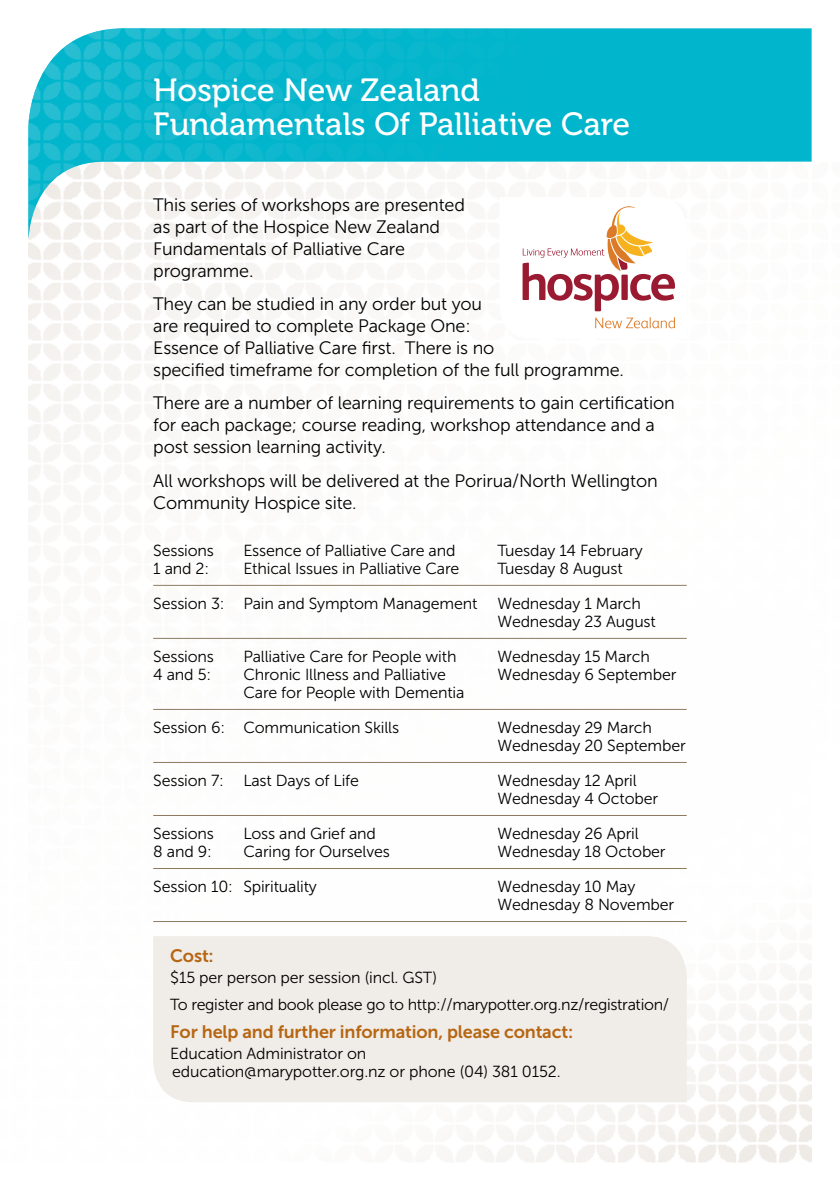
<style>
.page{position:relative;width:840px;height:1191px;background:#fff}
.page>*{position:absolute;margin:0;border:0;box-sizing:border-box;transform-origin:0 0}
.t1{font:32px/34px "Museo 500";color:#fff}
.t2{font:18px/22px "Museo Sans 300";letter-spacing:-.01em;color:#000}
.t3{font:18px "Museo Sans 700";letter-spacing:-.01em;color:#b66612}
.t4{font:16px/18px "Museo Sans 300";letter-spacing:-.01em;color:#000}
</style>
<div class="page">
<img style="left:28px;top:28px;width:783px;height:212px">
<img style="left:28px;top:610px;width:783px;height:552px">
<div style="left:153px;top:936px;width:533px;height:166px;background:#f0ece7"></div>
<hr style="left:153px;top:585px;width:533px;height:1px;background:#8d7b60">
<hr style="left:153px;top:638px;width:533px;height:1px;background:#8d7b60">
<hr style="left:153px;top:709px;width:533px;height:1px;background:#8d7b60">
<hr style="left:153px;top:762px;width:533px;height:1px;background:#8d7b60">
<hr style="left:153px;top:815px;width:533px;height:1px;background:#8d7b60">
<hr style="left:153px;top:868px;width:533px;height:1px;background:#8d7b60">
<hr style="left:153px;top:921px;width:533px;height:1px;background:#8d7b60">
<svg style="left:499px;top:197px;width:187px;height:141px"></svg>
<h1 class="t1" style="left:153px;top:73px;width:478px">Hospice New Zealand<br>Fundamentals Of Palliative Care</h1>
<p class="t2" style="left:153px;top:193px;width:313px">This series of workshops are presented as part of the Hospice New Zealand<br>Fundamentals of Palliative Care programme.</p>
<p class="t2" style="left:153px;top:293px;width:472px">They can be studied in any order but you<br>are required to complete Package One:<br>Essence of Palliative Care first. There is no<br>specified timeframe for completion of the full programme.</p>
<p class="t2" style="left:153px;top:392px;width:523px">There are a number of learning requirements to gain certification for each package; course reading, workshop attendance and a post session learning activity.</p>
<p class="t2" style="left:153px;top:469px;width:505px">All workshops will be delivered at the Porirua/North Wellington<br>Community Hospice site.</p>
<p class="t4" style="left:153px;top:541px;width:62px">Sessions</p>
<p class="t4" style="left:243px;top:541px;width:213px">Essence of Palliative Care and</p>
<p class="t4" style="left:497px;top:541px;width:146px">Tuesday 14 February</p>
<p class="t4" style="left:153px;top:559px;width:57px">1 and 2:</p>
<p class="t4" style="left:243px;top:559px;width:217px">Ethical Issues in Palliative Care</p>
<p class="t4" style="left:497px;top:559px;width:127px">Tuesday 8 August</p>
<p class="t4" style="left:153px;top:594px;width:325px">Session 3: Pain and Symptom Management</p>
<p class="t4" style="left:497px;top:594px;width:160px">Wednesday 1 March<br>Wednesday 23 August</p>
<p class="t4" style="left:153px;top:647px;width:62px">Sessions</p>
<p class="t4" style="left:243px;top:647px;width:214px">Palliative Care for People with</p>
<p class="t4" style="left:497px;top:647px;width:154px">Wednesday 15 March</p>
<p class="t4" style="left:153px;top:665px;width:59px">4 and 5:</p>
<p class="t4" style="left:243px;top:665px;width:204px">Chronic Illness and Palliative</p>
<p class="t4" style="left:497px;top:665px;width:180px">Wednesday 6 September</p>
<p class="t4" style="left:153px;top:674px;width:312px;line-height:35px;text-indent:90px">Care for People with Dementia<br>Session 6: Communication Skills</p>
<p class="t4" style="left:497px;top:718px;width:189px">Wednesday 29 March<br>Wednesday 20 September</p>
<p class="t4" style="left:153px;top:771px;width:207px">Session 7: Last Days of Life</p>
<p class="t4" style="left:497px;top:771px;width:162px">Wednesday 12 April<br>Wednesday 4 October</p>
<p class="t4" style="left:153px;top:824px;width:62px">Sessions</p>
<p class="t4" style="left:243px;top:824px;width:134px">Loss and Grief and</p>
<p class="t4" style="left:497px;top:824px;width:143px">Wednesday 26 April</p>
<p class="t4" style="left:153px;top:842px;width:60px">8 and 9:</p>
<p class="t4" style="left:243px;top:842px;width:148px">Caring for Ourselves</p>
<p class="t4" style="left:497px;top:842px;width:169px">Wednesday 18 October</p>
<p class="t4" style="left:153px;top:877px;width:165px">Session 10: Spirituality</p>
<p class="t4" style="left:497px;top:877px;width:178px">Wednesday 10 May<br>Wednesday 8 November</p>
<p class="t3" style="left:170px;top:946px;width:45px">Cost:</p>
<p class="t4" style="left:170px;top:964px;width:500px;line-height:26.6px">$15 per person per session (incl. GST)<br>To register and book please go to http://marypotter.org.nz/registration/</p>
<p class="t3" style="left:170px;top:1021px;width:404px">For help and further information, please contact:</p>
<p class="t4" style="left:170px;top:1044px;width:391px">Education Administrator on education@marypotter.org.nz or phone (04) 381 0152.</p>
</div>
